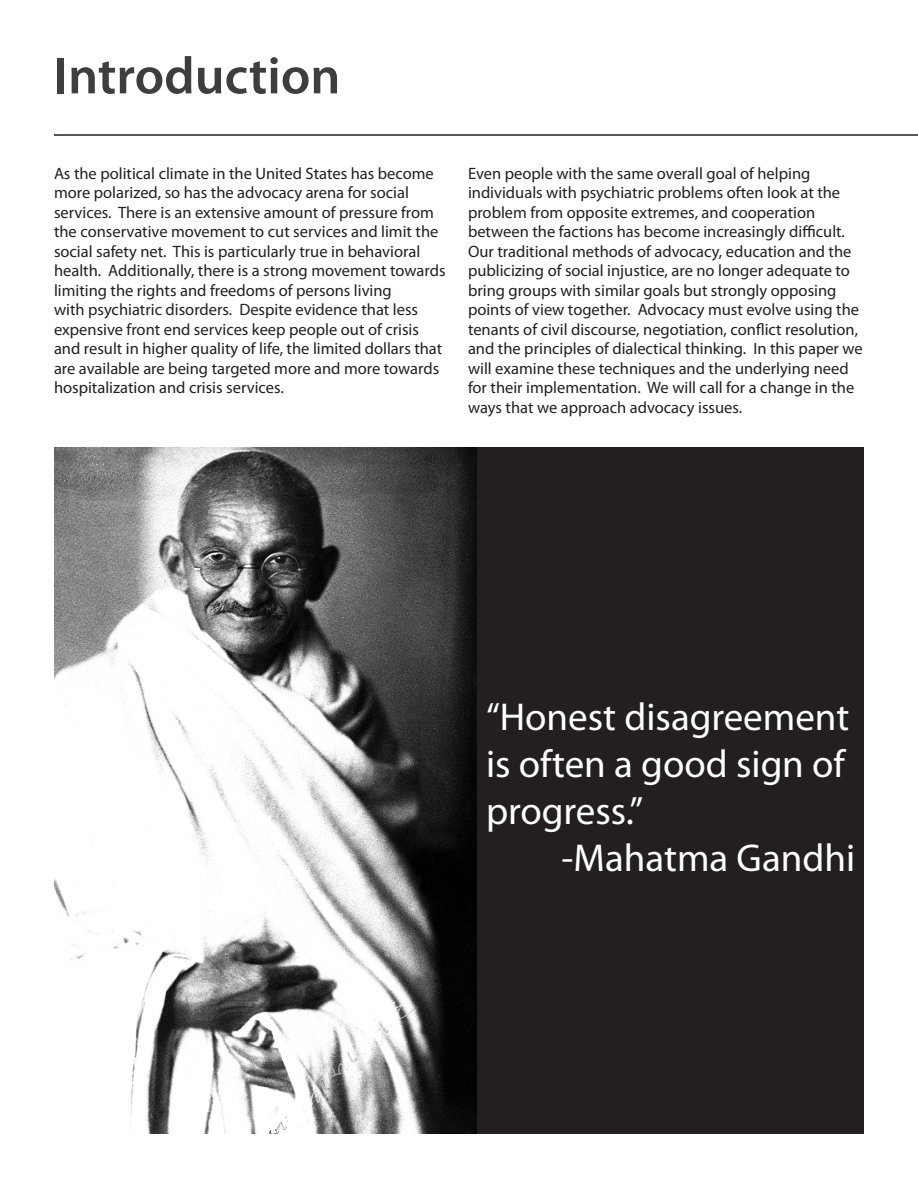
<style>
.page{position:relative;width:918px;height:1188px;background:#fff}
.page>*{position:absolute;margin:0;border:0;box-sizing:border-box;transform-origin:0 0}
.t1{font:600 52.5px "Myriad Pro";color:#3e3e3f}
.t2{font:39px/46.8px "Myriad Pro";color:#fff;text-align:justify}
.t3{font:16.5px/19.5px "Myriad Pro";color:#231f20}
</style>
<div class="page">
<hr style="left:54px;top:134px;width:864px;height:2px;background:#231f20">
<img style="left:54px;top:447px;width:423px;height:687px">
<div style="left:477px;top:447px;width:387px;height:687px;background:#231f20"></div>
<p class="t1" style="left:54px;top:42px;width:288px">Introduction</p>
<p class="t3" style="left:54px;top:163px;width:393px">As the political climate in the United States has become more polarized, so has the advocacy arena for social services. There is an extensive amount of pressure from the conservative movement to cut services and limit the social safety net. This is particularly true in behavioral health. Additionally, there is a strong movement towards limiting the rights and freedoms of persons living<br>with psychiatric disorders. Despite evidence that less expensive front end services keep people out of crisis and result in higher quality of life, the limited dollars that are available are being targeted more and more towards hospitalization and crisis services.</p>
<p class="t3" style="left:468px;top:163px;width:396px">Even people with the same overall goal of helping individuals with psychiatric problems often look at the problem from opposite extremes, and cooperation between the factions has become increasingly difficult.<br>Our traditional methods of advocacy, education and the publicizing of social injustice, are no longer adequate to bring groups with similar goals but strongly opposing points of view together. Advocacy must evolve using the tenants of civil discourse, negotiation, conflict resolution, and the principles of dialectical thinking. In this paper we will examine these techniques and the underlying need for their implementation. We will call for a change in the ways that we approach advocacy issues.</p>
<p class="t2" style="left:486px;top:693px;width:365px">“Honest disagreement is often a good sign of progress.”</p>
<p class="t2" style="left:561px;top:833px;width:295px">-Mahatma Gandhi</p>
</div>
